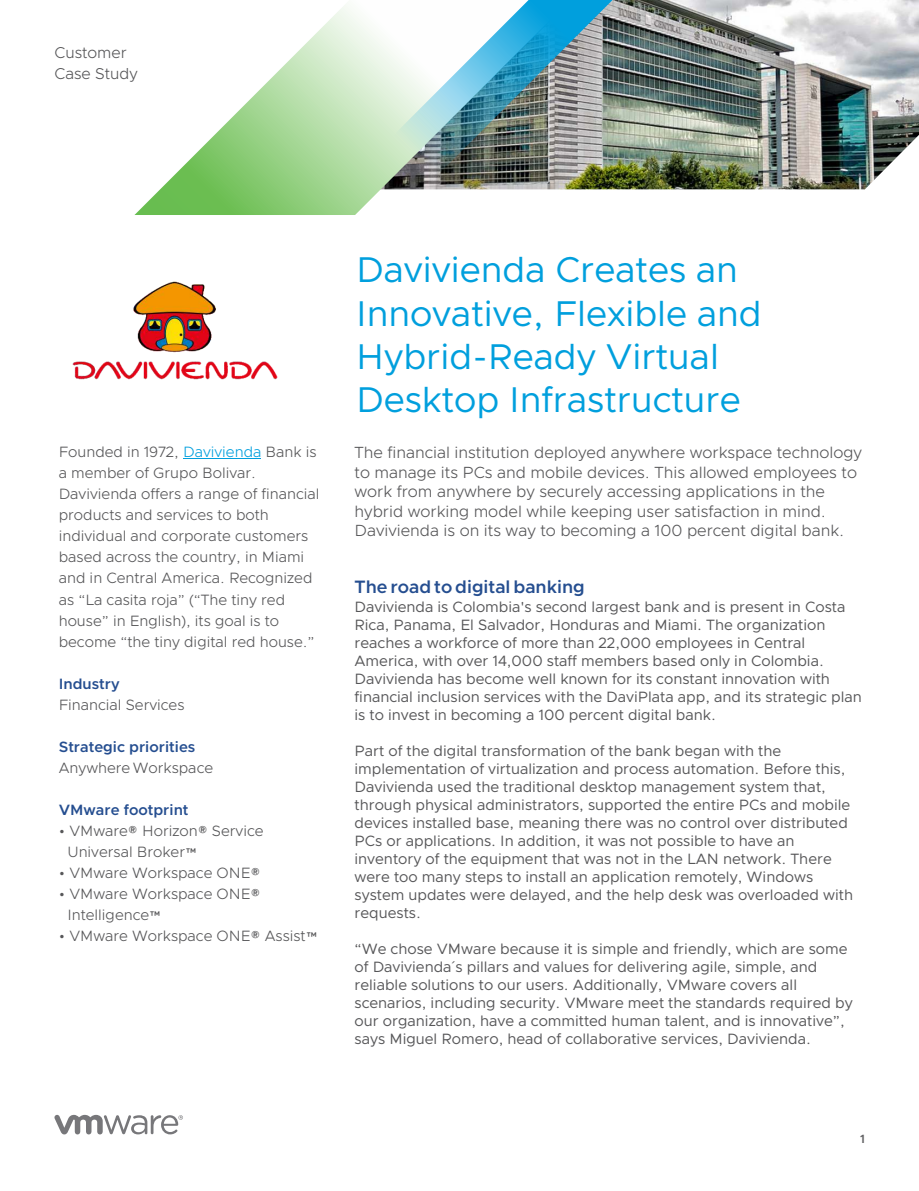
<style>
.page{position:relative;width:919px;height:1191px;background:#fff}
.page>*{position:absolute;margin:0;border:0;box-sizing:border-box;transform-origin:0 0}
.t1{font:36px/43.2px "Metropolis";color:#009fdd}
.t2{font:600 18px "Metropolis";color:#254e90}
.t3{font:300 16.2px/19.5px "Metropolis";color:#565658}
.t4{font:300 15.75px/21px "Metropolis";color:#565658}
.t5{font:15px/18px "Metropolis";color:#565658}
.t6{font:300 15px/21px "Metropolis";color:#565658}
.t7{font:600 15px "Metropolis";color:#254e90}
.t8{font:600 12px "Metropolis";color:#606062}
.s1{color:#009fdd}
</style>
<div class="page">
<img style="left:612px;top:0;width:306px;height:189px">
<img style="left:72px;top:281px;width:206px;height:99px">
<svg style="left:54px;top:1114px;width:129px;height:20px"></svg>
<hr style="left:183px;top:458px;width:78px;height:1px;background:#009fdd">
<svg style="left:134px;top:11px;width:436px;height:204px"></svg>
<img style="left:339px;top:0;width:273px;height:189px">
<p class="t4" style="left:54px;top:43px;width:85px">Customer<br>Case Study</p>
<p class="t6" style="left:59px;top:442px;width:262px">Founded in 1972, <span class="s1">Davivienda</span> Bank is a member of Grupo Bolivar.<br>Davivienda offers a range of financial products and services to both individual and corporate customers based across the country, in Miami and in Central America. Recognized as “La casita roja” (“The tiny red house” in English), its goal is to become “the tiny digital red house.”</p>
<p class="t7" style="left:59px;top:676px;width:62px">Industry</p>
<p class="t6" style="left:59px;top:694px;width:127px">Financial Services</p>
<p class="t7" style="left:59px;top:739px;width:138px">Strategic priorities</p>
<p class="t6" style="left:59px;top:757px;width:156px">Anywhere Workspace</p>
<p class="t7" style="left:59px;top:802px;width:131px">VMware footprint</p>
<p class="t6" style="left:67px;top:820px;width:198px;text-indent:-9px">• VMware® Horizon® Service<br>Universal Broker™</p>
<p class="t6" style="left:59px;top:862px;width:203px">• VMware Workspace ONE®</p>
<p class="t6" style="left:67px;top:883px;width:195px;text-indent:-9px">• VMware Workspace ONE®<br>Intelligence™</p>
<p class="t6" style="left:59px;top:925px;width:261px">• VMware Workspace ONE® Assist™</p>
<h1 class="t1" style="left:356px;top:250px;width:407px">Davivienda Creates an<br>Innovative, Flexible and<br>Hybrid-Ready Virtual<br>Desktop Infrastructure</h1>
<p class="t3" style="left:354px;top:444px;width:509px">The financial institution deployed anywhere workspace technology to manage its PCs and mobile devices. This allowed employees to work from anywhere by securely accessing applications in the hybrid working model while keeping user satisfaction in mind.<br>Davivienda is on its way to becoming a 100 percent digital bank.</p>
<p class="t2" style="left:354px;top:579px;width:232px">The road to digital banking</p>
<p class="t5" style="left:354px;top:598px;width:508px">Davivienda is Colombia's second largest bank and is present in Costa Rica, Panama, El Salvador, Honduras and Miami. The organization reaches a workforce of more than 22,000 employees in Central America, with over 14,000 staff members based only in Colombia.<br>Davivienda has become well known for its constant innovation with financial inclusion services with the DaviPlata app, and its strategic plan is to invest in becoming a 100 percent digital bank.</p>
<p class="t5" style="left:354px;top:742px;width:500px">Part of the digital transformation of the bank began with the implementation of virtualization and process automation. Before this, Davivienda used the traditional desktop management system that, through physical administrators, supported the entire PCs and mobile devices installed base, meaning there was no control over distributed PCs or applications. In addition, it was not possible to have an inventory of the equipment that was not in the LAN network. There were too many steps to install an application remotely, Windows system updates were delayed, and the help desk was overloaded with requests.</p>
<p class="t5" style="left:354px;top:940px;width:499px">“We chose VMware because it is simple and friendly, which are some of Davivienda´s pillars and values for delivering agile, simple, and reliable solutions to our users. Additionally, VMware covers all scenarios, including security. VMware meet the standards required by our organization, have a committed human talent, and is innovative”, says Miguel Romero, head of collaborative services, Davivienda.</p>
<p class="t8" style="left:860px;top:1133px;width:6px">1</p>
</div>
